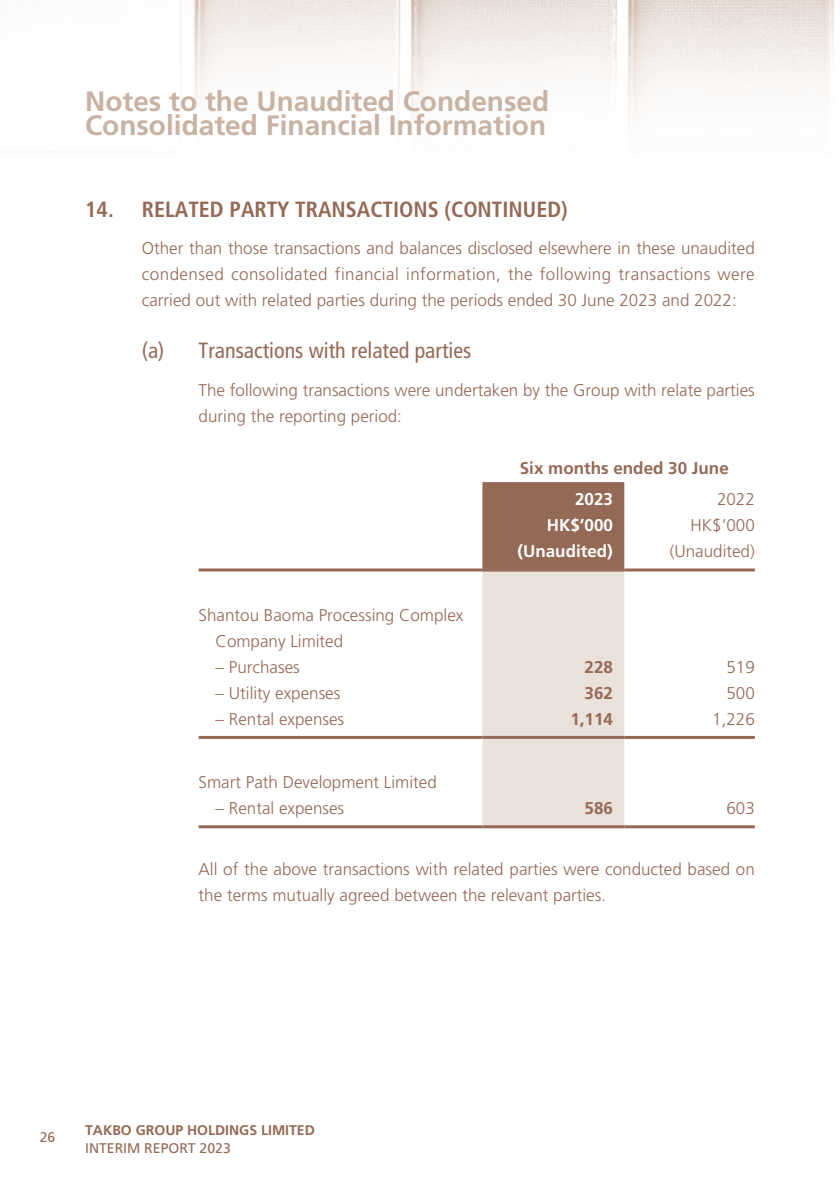
<style>
.page{position:relative;width:840px;height:1191px;background:#fff}
.page>*{position:absolute;margin:0;border:0;box-sizing:border-box;transform-origin:0 0}
.t1{font:700 28px/24px "Frutiger LT Std";color:#c8b2a3}
.t2{font:700 condensed 22px "Frutiger LT Std";color:#946956}
.t3{font:condensed 22px "Frutiger LT Std";color:#946956}
.t4{font:300 17px/26px "Frutiger LT Std";color:#946956}
.t5{font:700 17px "Frutiger LT Std";color:#946956}
.t6{font:700 17px "Frutiger LT Std";color:#fff}
.t7{font:700 14px "Frutiger LT Std";color:#946956}
.t8{font:14px "Frutiger LT Std";color:#946956}
</style>
<div class="page">
<img style="left:0;top:0;width:835px;height:829px">
<svg style="left:482px;top:482px;width:142px;height:343px;background:#d4c2b9"></svg>
<hr style="left:198px;top:568px;width:284px;height:3px;background:#946956">
<hr style="left:482px;top:568px;width:142px;height:3px;background:#946956">
<hr style="left:624px;top:568px;width:130px;height:3px;background:#946956">
<hr style="left:198px;top:736px;width:284px;height:3px;background:#946956">
<hr style="left:482px;top:736px;width:142px;height:3px;background:#946956">
<hr style="left:624px;top:736px;width:130px;height:3px;background:#946956">
<hr style="left:198px;top:825px;width:284px;height:3px;background:#946956">
<hr style="left:482px;top:825px;width:142px;height:3px;background:#946956">
<hr style="left:624px;top:825px;width:130px;height:3px;background:#946956">
<h1 class="t1" style="left:85px;top:90px;width:465px">Notes to the Unaudited Condensed<br>Consolidated Financial Information</h1>
<p class="t2" style="left:85px;top:196px;width:484px">14. RELATED PARTY TRANSACTIONS (CONTINUED)</p>
<p class="t4" style="left:142px;top:235px;width:614px;text-align:justify">Other than those transactions and balances disclosed elsewhere in these unaudited condensed consolidated financial information, the following transactions were carried out with related parties during the periods ended 30 June 2023 and 2022:</p>
<p class="t3" style="left:142px;top:338px;width:331px">(a) Transactions with related parties</p>
<p class="t4" style="left:198px;top:377px;width:557px">The following transactions were undertaken by the Group with relate parties during the reporting period:</p>
<p class="t5" style="left:519px;top:457px;width:210px">Six months ended 30 June</p>
<p class="t6" style="left:574px;top:489px;width:39px">2023</p>
<p class="t4" style="left:716px;top:486px;width:39px">2022</p>
<p class="t6" style="left:546px;top:515px;width:68px">HK$’000</p>
<p class="t4" style="left:690px;top:512px;width:66px">HK$’000</p>
<p class="t6" style="left:517px;top:541px;width:97px">(Unaudited)</p>
<p class="t4" style="left:669px;top:538px;width:87px">(Unaudited)</p>
<p class="t4" style="left:215px;top:602px;width:249px;text-indent:-17px">Shantou Baoma Processing Complex<br>Company Limited</p>
<p class="t4" style="left:215px;top:654px;width:86px">– Purchases</p>
<p class="t5" style="left:584px;top:656px;width:30px">228</p>
<p class="t4" style="left:726px;top:654px;width:30px">519</p>
<p class="t4" style="left:215px;top:680px;width:126px">– Utility expenses</p>
<p class="t5" style="left:584px;top:682px;width:30px">362</p>
<p class="t4" style="left:726px;top:680px;width:30px">500</p>
<p class="t4" style="left:215px;top:706px;width:130px">– Rental expenses</p>
<p class="t5" style="left:570px;top:708px;width:44px">1,114</p>
<p class="t4" style="left:711px;top:706px;width:44px">1,226</p>
<p class="t4" style="left:198px;top:769px;width:239px">Smart Path Development Limited</p>
<p class="t4" style="left:215px;top:795px;width:130px">– Rental expenses</p>
<p class="t5" style="left:584px;top:798px;width:30px">586</p>
<p class="t4" style="left:726px;top:795px;width:30px">603</p>
<p class="t4" style="left:198px;top:856px;width:557px">All of the above transactions with related parties were conducted based on the terms mutually agreed between the relevant parties.</p>
<p class="t8" style="left:40px;top:1128px;width:17px">26</p>
<p class="t7" style="left:85px;top:1121px;width:231px">TAKBO GROUP HOLDINGS LIMITED</p>
<p class="t8" style="left:85px;top:1139px;width:147px">INTERIM REPORT 2023</p>
</div>
